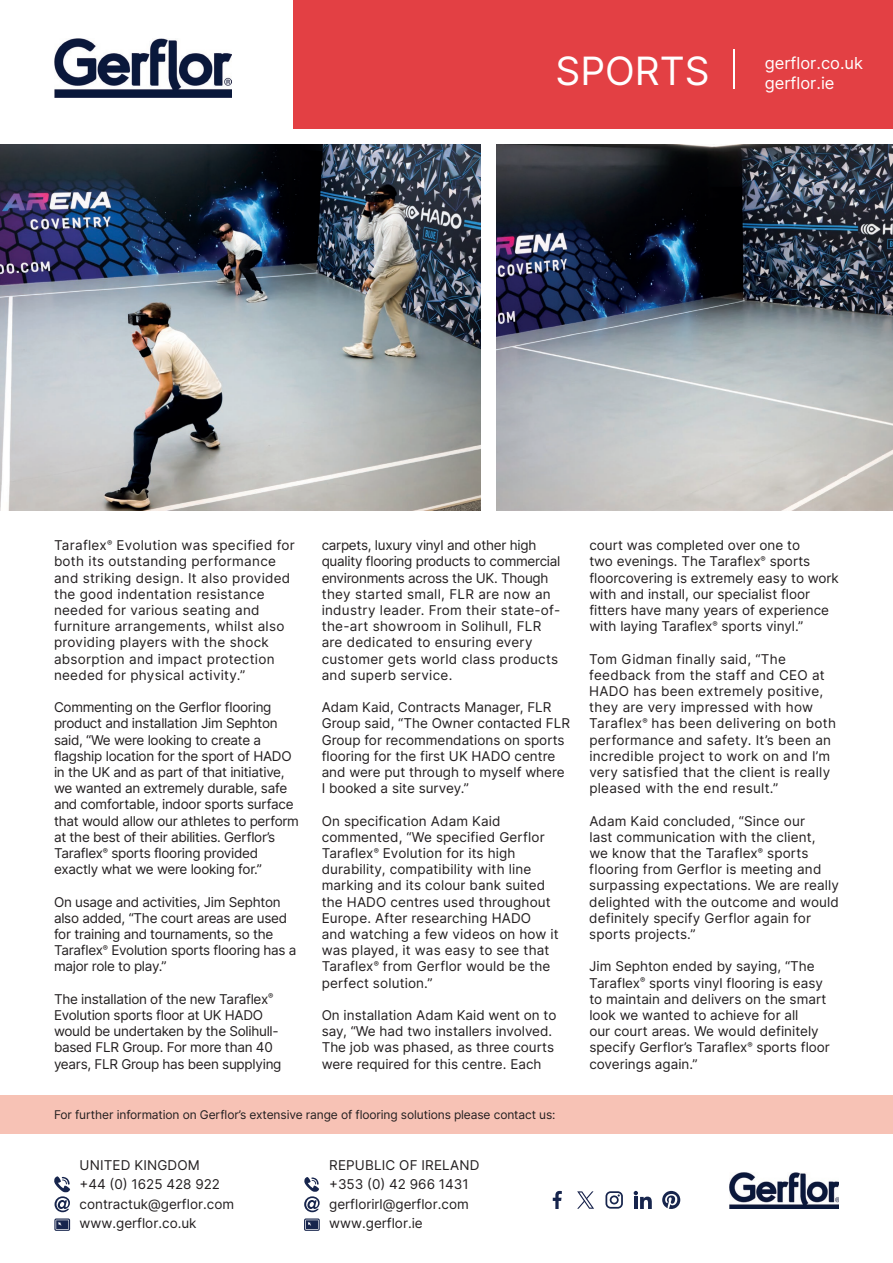
<style>
.page{position:relative;width:893px;height:1263px;background:#fff}
.page>*{position:absolute;margin:0;border:0;box-sizing:border-box;transform-origin:0 0}
.t1{font:39px "Inter";color:#fff}
.t2{font:16.5px/19.8px "Inter";color:#fff}
.t3{font:13.5px/16.2px "Inter";color:#231f20}
.t4{font:13.5px/16.2px "Inter";letter-spacing:.02em;color:#231f20}
.t5{font:13.5px/16.2px "Inter";letter-spacing:-.02em;color:#231f20}
.t6{font:12px "Inter";letter-spacing:-.01em;color:#231f20}
</style>
<div class="page">
<div style="left:0;top:1095px;width:893px;height:39px;background:#f7c2b5"></div>
<img style="left:0;top:145px;width:480px;height:365px">
<img style="left:496px;top:145px;width:397px;height:365px">
<img style="left:729px;top:1173px;width:110px;height:36px">
<svg style="left:54px;top:1218px;width:16px;height:13px"></svg>
<svg style="left:304px;top:1218px;width:16px;height:13px"></svg>
<svg style="left:54px;top:1176px;width:16px;height:36px"></svg>
<svg style="left:304px;top:1177px;width:16px;height:35px"></svg>
<div style="left:293px;top:0;width:600px;height:128px;background:#e34044"></div>
<img style="left:55px;top:39px;width:177px;height:58px">
<hr style="left:733px;top:50px;width:2px;height:39px;background:#fff">
<svg style="left:553px;top:1191px;width:9px;height:18px"></svg>
<svg style="left:662px;top:1191px;width:18px;height:18px"></svg>
<svg style="left:634px;top:1191px;width:18px;height:18px"></svg>
<svg style="left:605px;top:1191px;width:18px;height:17px"></svg>
<svg style="left:577px;top:1191px;width:17px;height:18px"></svg>
<h1 class="t1" style="left:555px;top:43px;width:156px">SPORTS</h1>
<p class="t2" style="left:765px;top:53px;width:100px">gerflor.co.uk gerflor.ie</p>
<p class="t4" style="left:54px;top:537px;width:242px">Taraflex<sup>®</sup> Evolution was specified for both its outstanding performance and striking design. It also provided the good indentation resistance needed for various seating and furniture arrangements, whilst also providing players with the shock absorption and impact protection needed for physical activity.”</p>
<p class="t5" style="left:54px;top:699px;width:246px">Commenting on the Gerflor flooring product and installation Jim Sephton said, “We were looking to create a flagship location for the sport of HADO in the UK and as part of that initiative, we wanted an extremely durable, safe and comfortable, indoor sports surface that would allow our athletes to perform at the best of their abilities. Gerflor’s Taraflex<sup>®</sup> sports flooring provided exactly what we were looking for.”</p>
<p class="t5" style="left:54px;top:893px;width:244px">On usage and activities, Jim Sephton also added, “The court areas are used for training and tournaments, so the Taraflex<sup>®</sup> Evolution sports flooring has a major role to play.”</p>
<p class="t5" style="left:54px;top:990px;width:229px">The installation of the new Taraflex<sup>® </sup>Evolution sports floor at UK HADO would be undertaken by the Solihull&shy;based FLR Group. For more than 40 years, FLR Group has been supplying</p>
<p class="t4" style="left:322px;top:537px;width:240px">carpets, luxury vinyl and other high quality flooring products to commercial environments across the UK. Though they started small, FLR are now an industry leader. From their state-of&shy;the-art showroom in Solihull, FLR are dedicated to ensuring every customer gets world class products and superb service.</p>
<p class="t3" style="left:322px;top:699px;width:250px">Adam Kaid, Contracts Manager, FLR Group said, “The Owner contacted FLR Group for recommendations on sports flooring for the first UK HADO centre and were put through to myself where I booked a site survey.”</p>
<p class="t3" style="left:322px;top:812px;width:239px">On specification Adam Kaid commented, “We specified Gerflor<br>Taraflex<sup>®</sup> Evolution for its high durability, compatibility with line marking and its colour bank suited the HADO centres used throughout<br>Europe. After researching HADO<br>and watching a few videos on how it was played, it was easy to see that<br>Taraflex<sup>®</sup> from Gerflor would be the perfect solution.”</p>
<p class="t3" style="left:322px;top:1007px;width:236px">On installation Adam Kaid went on to say, “We had two installers involved.<br>The job was phased, as three courts were required for this centre. Each</p>
<p class="t3" style="left:589px;top:537px;width:251px">court was completed over one to<br>two evenings. The Taraflex<sup>®</sup> sports floorcovering is extremely easy to work with and install, our specialist floor fitters have many years of experience with laying Taraflex<sup>®</sup> sports vinyl.”</p>
<p class="t4" style="left:589px;top:650px;width:248px">Tom Gidman finally said, “The feedback from the staff and CEO at HADO has been extremely positive, they are very impressed with how Taraflex<sup>®</sup> has been delivering on both performance and safety. It’s been an incredible project to work on and I’m very satisfied that the client is really pleased with the end result.”</p>
<p class="t3" style="left:589px;top:812px;width:251px">Adam Kaid concluded, “Since our<br>last communication with the client,<br>we know that the Taraflex<sup>®</sup> sports flooring from Gerflor is meeting and surpassing expectations. We are really delighted with the outcome and would definitely specify Gerflor again for sports projects.”</p>
<p class="t3" style="left:589px;top:958px;width:242px">Jim Sephton ended by saying, “The Taraflex<sup>®</sup> sports vinyl flooring is easy to maintain and delivers on the smart look we wanted to achieve for all<br>our court areas. We would definitely specify Gerflor’s Taraflex<sup>®</sup> sports floor coverings again.”</p>
<p class="t6" style="left:54px;top:1106px;width:503px">For further information on Gerflor’s extensive range of flooring solutions please contact us:</p>
<p class="t3" style="left:80px;top:1154px;width:156px;line-height:19.5px">UNITED KINGDOM<br>+44 (0) 1625 428 922 contractuk@gerflor.com www.gerflor.co.uk</p>
<p class="t3" style="left:329px;top:1154px;width:152px;line-height:19.5px">REPUBLIC OF IRELAND +353 (0) 42 966 1431 gerflorirl@gerflor.com www.gerflor.ie</p>
</div>
